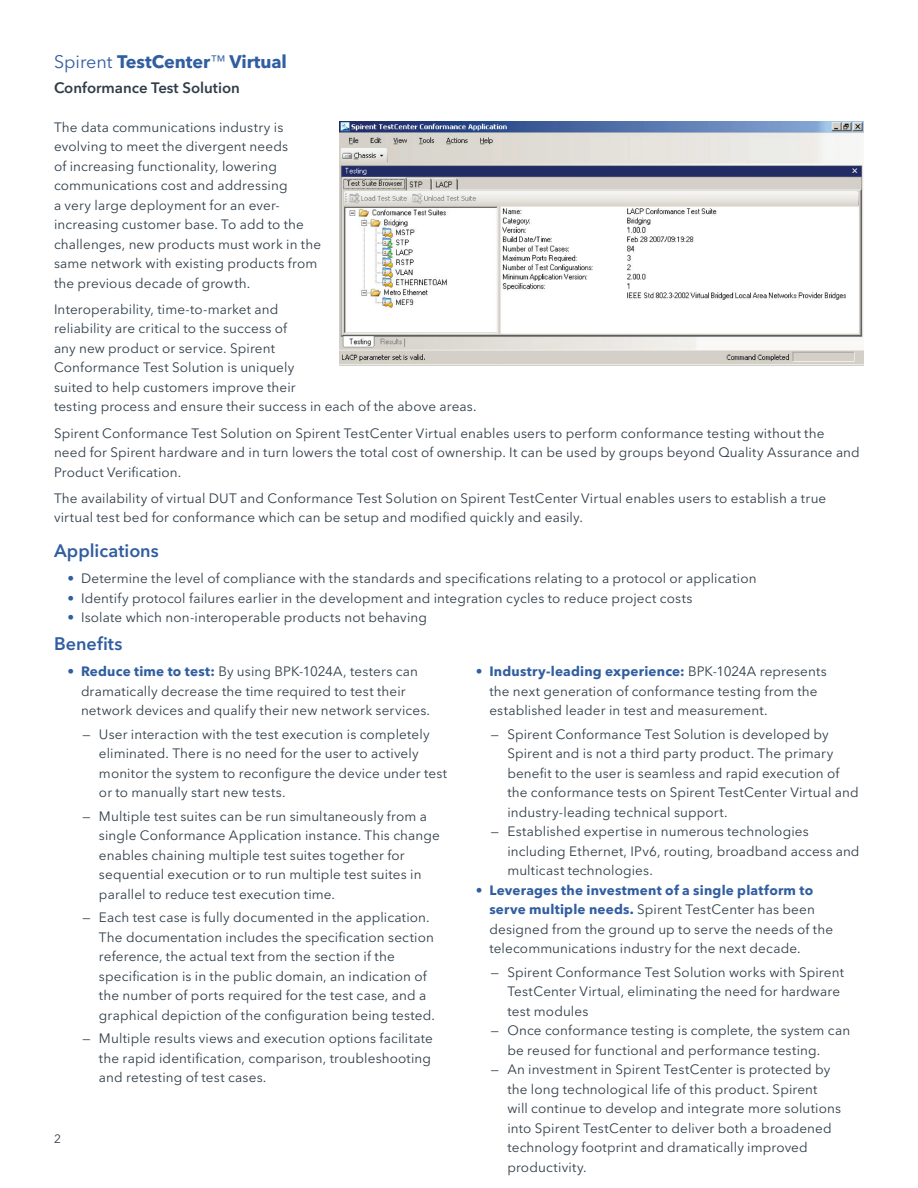
<style>
.page{position:relative;width:918px;height:1188px;background:#fff}
.page>*{position:absolute;margin:0;border:0;box-sizing:border-box;transform-origin:0 0}
.t1{font:700 18px "Avenir Next LT Pro";color:#315ea0}
.t2{font:600 18px "Avenir Next LT Pro";color:#315ea0}
.t3{font:600 15px "Avenir Next LT Pro";color:#303d48}
.t4{font:13.5px/19.5px "Avenir Next LT Pro";letter-spacing:.01em;color:#303d48}
.t5{font:12px "Avenir Next LT Pro";color:#303d48}
.s1{font-weight:400}
.s2{font-weight:400;font-size:15px}
.s3{font-weight:700;color:#315ea0}
</style>
<div class="page">
<img style="left:339px;top:122px;width:525px;height:244px">
<h1 class="t1" style="left:54px;top:50px;width:235px"><span class="s1">Spirent</span> TestCenter<span class="s2">™</span> Virtual</h1>
<p class="t3" style="left:54px;top:79px;width:187px">Conformance Test Solution</p>
<p class="t4" style="left:54px;top:117px;width:269px">The data communications industry is evolving to meet the divergent needs<br>of increasing functionality, lowering communications cost and addressing<br>a very large deployment for an ever&shy;increasing customer base. To add to the challenges, new products must work in the same network with existing products from the previous decade of growth.</p>
<p class="t4" style="left:54px;top:299px;width:424px">Interoperability, time-to-market and<br>reliability are critical to the success of<br>any new product or service. Spirent<br>Conformance Test Solution is uniquely<br>suited to help customers improve their<br>testing process and ensure their success in each of the above areas.</p>
<p class="t4" style="left:54px;top:423px;width:807px">Spirent Conformance Test Solution on Spirent TestCenter Virtual enables users to perform conformance testing without the need for Spirent hardware and in turn lowers the total cost of ownership. It can be used by groups beyond Quality Assurance and<br>Product Verification.</p>
<p class="t4" style="left:54px;top:488px;width:774px">The availability of virtual DUT and Conformance Test Solution on Spirent TestCenter Virtual enables users to establish a true virtual test bed for conformance which can be setup and modified quickly and easily.</p>
<h1 class="t2" style="left:54px;top:540px;width:106px">Applications</h1>
<p class="t4" style="left:68px;top:569px;width:691px"><span class="s3">•</span> Determine the level of compliance with the standards and specifications relating to a protocol or application</p>
<p class="t4" style="left:68px;top:588px;width:627px"><span class="s3">•</span> Identify protocol failures earlier in the development and integration cycles to reduce project costs</p>
<p class="t4" style="left:68px;top:608px;width:361px"><span class="s3">•</span> Isolate which non-interoperable products not behaving</p>
<h1 class="t2" style="left:54px;top:633px;width:70px">Benefits</h1>
<p class="t4" style="left:81px;top:662px;width:351px;text-indent:-14px"><span class="s3">• Reduce time to test:</span> By using BPK-1024A, testers can dramatically decrease the time required to test their network devices and qualify their new network services.</p>
<p class="t4" style="left:99px;top:724px;width:350px;text-indent:-16px">— User interaction with the test execution is completely eliminated. There is no need for the user to actively monitor the system to reconfigure the device under test or to manually start new tests.</p>
<p class="t4" style="left:99px;top:806px;width:342px;text-indent:-16px">— Multiple test suites can be run simultaneously from a single Conformance Application instance. This change enables chaining multiple test suites together for sequential execution or to run multiple test suites in parallel to reduce test execution time.</p>
<p class="t4" style="left:99px;top:908px;width:338px;text-indent:-16px">— Each test case is fully documented in the application.<br>The documentation includes the specification section reference, the actual text from the section if the specification is in the public domain, an indication of the number of ports required for the test case, and a graphical depiction of the configuration being tested.</p>
<p class="t4" style="left:99px;top:1029px;width:335px;text-indent:-16px">— Multiple results views and execution options facilitate the rapid identification, comparison, troubleshooting and retesting of test cases.</p>
<p class="t4" style="left:489px;top:662px;width:339px;text-indent:-14px"><span class="s3">• Industry-leading experience:</span> BPK-1024A represents the next generation of conformance testing from the established leader in test and measurement.</p>
<p class="t4" style="left:507px;top:724px;width:353px;text-indent:-16px">— Spirent Conformance Test Solution is developed by Spirent and is not a third party product. The primary benefit to the user is seamless and rapid execution of the conformance tests on Spirent TestCenter Virtual and industry-leading technical support.</p>
<p class="t4" style="left:507px;top:822px;width:354px;text-indent:-16px">— Established expertise in numerous technologies including Ethernet, IPv6, routing, broadband access and multicast technologies.</p>
<p class="t4" style="left:489px;top:880px;width:345px;text-indent:-14px"><span class="s3">• Leverages the investment of a single platform to serve multiple needs.</span> Spirent TestCenter has been designed from the ground up to serve the needs of the telecommunications industry for the next decade.</p>
<p class="t4" style="left:507px;top:962px;width:338px;text-indent:-16px">— Spirent Conformance Test Solution works with Spirent<br>TestCenter Virtual, eliminating the need for hardware test modules</p>
<p class="t4" style="left:507px;top:1021px;width:344px;text-indent:-16px">— Once conformance testing is complete, the system can be reused for functional and performance testing.</p>
<p class="t4" style="left:507px;top:1060px;width:335px;text-indent:-16px">— An investment in Spirent TestCenter is protected by the long technological life of this product. Spirent will continue to develop and integrate more solutions into Spirent TestCenter to deliver both a broadened technology footprint and dramatically improved productivity.</p>
<p class="t5" style="left:54px;top:1132px;width:8px">2</p>
</div>
